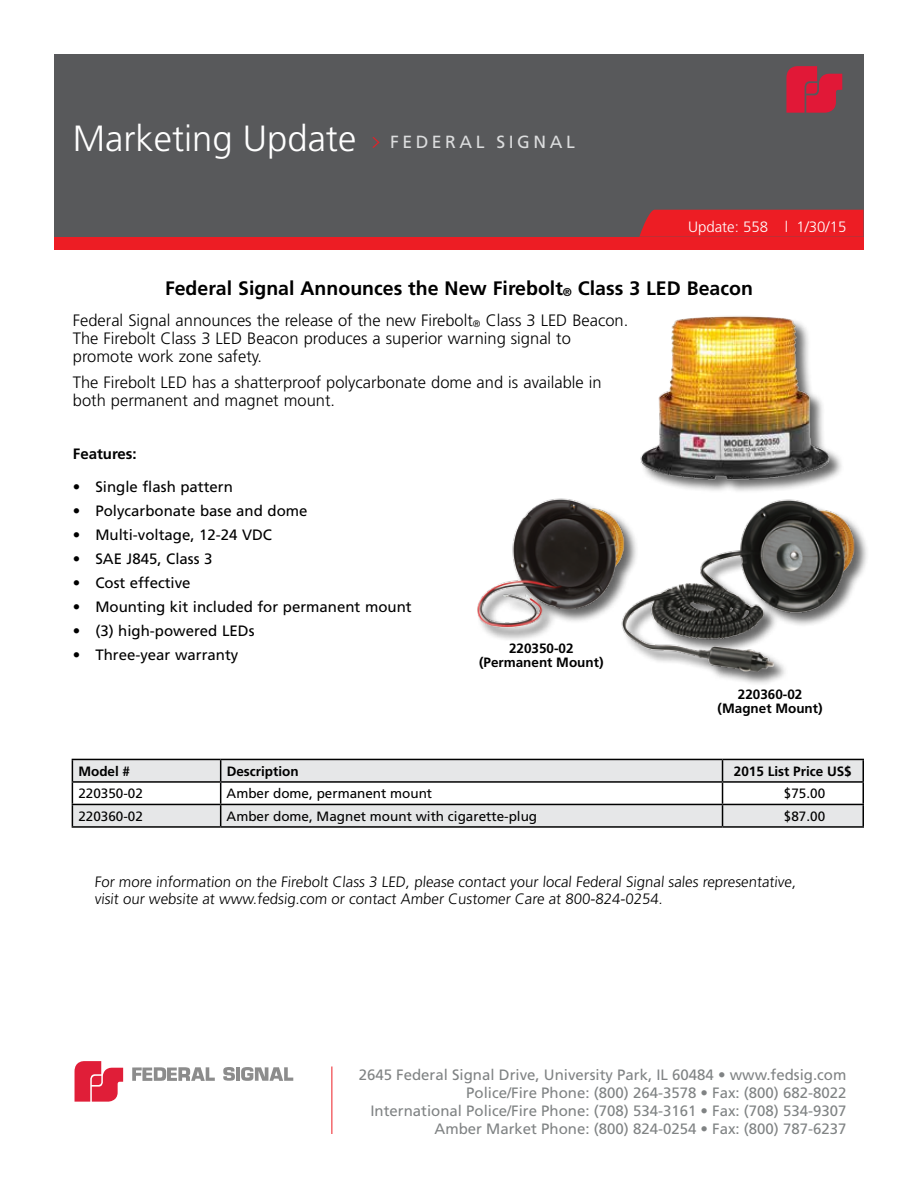
<style>
.page{position:relative;width:918px;height:1188px;background:#fff}
.page>*{position:absolute;margin:0;border:0;box-sizing:border-box;transform-origin:0 0}
.t1{font:300 36.45px "Frutiger";color:#fff}
.t2{font:700 19.5px "Frutiger";color:#000}
.t3{font:17.55px "Frutiger";letter-spacing:.2em;color:#dcddde}
.t4{font:300 16.5px/18px "Frutiger";color:#000}
.t5{font:15px/18px "Frutiger";color:#808384;text-align:right}
.t6{font:15px "Frutiger";color:#000}
.t7{font:300 15px/16.5px "Frutiger";color:#000}
.t8{font:300 15px "Frutiger";color:#fff}
.t9{font:700 15px "Frutiger";color:#000}
.t10{font:13.5px "Frutiger";color:#000}
.t11{font:700 13.5px/13.5px "Frutiger";color:#000;text-align:center}
.s1{font-family:"Letter Gothic Std";font-weight:700;font-size:15.6px;color:#ed1d24}
.s2{font-size:11.4px}
.s3{font-size:9.6px}
</style>
<div class="page">
<div style="left:54px;top:209px;width:810px;height:41px;background:#ed1d24"></div>
<div style="left:54px;top:54px;width:810px;height:183px;background:#58595b"></div>
<svg style="left:786px;top:66px;width:56px;height:47px"></svg>
<svg style="left:639px;top:209px;width:225px;height:28px;background:#e32027"></svg>
<hr style="left:332px;top:1066px;width:1px;height:68px;background:#ed1d24">
<svg style="left:75px;top:1061px;width:48px;height:41px;background:#e64d62"></svg>
<svg style="left:223px;top:1067px;width:12px;height:14px"></svg>
<hr style="left:236px;top:1067px;width:4px;height:14px;background:#8c8c8c">
<svg style="left:241px;top:1067px;width:52px;height:14px"></svg>
<svg style="left:132px;top:1067px;width:83px;height:14px"></svg>
<svg style="left:73px;top:760px;width:789px;height:66px;fill:#e6e7e8"></svg>
<hr style="left:72px;top:759px;width:149px;height:1px;background:#000">
<hr style="left:221px;top:759px;width:502px;height:1px;background:#000">
<hr style="left:723px;top:759px;width:141px;height:1px;background:#000">
<hr style="left:862px;top:760px;width:2px;height:21px;background:#000">
<hr style="left:72px;top:781px;width:149px;height:2px;background:#000">
<hr style="left:221px;top:781px;width:502px;height:2px;background:#000">
<hr style="left:723px;top:781px;width:141px;height:2px;background:#000">
<hr style="left:862px;top:783px;width:2px;height:21px;background:#000">
<hr style="left:72px;top:804px;width:149px;height:1px;background:#000">
<svg style="left:72px;top:760px;width:1px;height:66px"></svg>
<hr style="left:221px;top:804px;width:502px;height:1px;background:#000">
<svg style="left:220px;top:760px;width:1px;height:66px"></svg>
<hr style="left:723px;top:804px;width:141px;height:1px;background:#000">
<svg style="left:722px;top:760px;width:1px;height:66px"></svg>
<hr style="left:862px;top:805px;width:2px;height:21px;background:#000">
<hr style="left:72px;top:826px;width:149px;height:2px;background:#000">
<hr style="left:221px;top:826px;width:502px;height:2px;background:#000">
<hr style="left:723px;top:826px;width:141px;height:2px;background:#000">
<img style="left:640px;top:316px;width:202px;height:175px">
<div style="left:477px;top:499px;width:162px;height:144px;background:#000;opacity:.6"></div>
<img style="left:477px;top:490px;width:166px;height:148px">
<img style="left:602px;top:492px;width:265px;height:192px">
<h1 class="t1" style="left:73px;top:118px;width:285px">Marketing Update</h1>
<p class="t3" style="left:371px;top:132px;width:205px"><span class="s1">&gt;</span> FEDERAL SIGNAL</p>
<p class="t8" style="left:688px;top:219px;width:160px">Update: 558 l 1/30/15</p>
<p class="t2" style="left:165px;top:276px;width:589px">Federal Signal Announces the New Firebolt<span class="s2">®</span> Class 3 LED Beacon</p>
<p class="t4" style="left:73px;top:312px;width:557px">Federal Signal announces the release of the new Firebolt<span class="s3">®</span> Class 3 LED Beacon.<br>The Firebolt Class 3 LED Beacon produces a superior warning signal to promote work zone safety.</p>
<p class="t4" style="left:73px;top:373px;width:530px">The Firebolt LED has a shatterproof polycarbonate dome and is available in both permanent and magnet mount.</p>
<p class="t9" style="left:73px;top:445px;width:65px">Features:</p>
<p class="t6" style="left:73px;top:478px;width:162px">• Single flash pattern</p>
<p class="t6" style="left:73px;top:502px;width:236px">• Polycarbonate base and dome</p>
<p class="t6" style="left:73px;top:526px;width:201px">• Multi-voltage, 12-24 VDC</p>
<p class="t6" style="left:73px;top:550px;width:141px">• SAE J845, Class 3</p>
<p class="t6" style="left:73px;top:574px;width:119px">• Cost effective</p>
<p class="t6" style="left:73px;top:598px;width:340px">• Mounting kit included for permanent mount</p>
<p class="t6" style="left:73px;top:622px;width:183px">• (3) high-powered LEDs</p>
<p class="t6" style="left:73px;top:646px;width:167px">• Three-year warranty</p>
<p class="t11" style="left:479px;top:642px;width:126px">220350-02 (Permanent Mount)</p>
<p class="t11" style="left:718px;top:688px;width:106px">220360-02 (Magnet Mount)</p>
<p class="t11" style="left:78px;top:764px;width:53px">Model #</p>
<p class="t11" style="left:227px;top:764px;width:73px">Description</p>
<p class="t11" style="left:734px;top:764px;width:119px">2015 List Price US$</p>
<p class="t10" style="left:78px;top:786px;width:66px">220350-02</p>
<p class="t10" style="left:227px;top:786px;width:207px">Amber dome, permanent mount</p>
<p class="t10" style="left:784px;top:786px;width:43px">$75.00</p>
<p class="t10" style="left:78px;top:808px;width:66px">220360-02</p>
<p class="t10" style="left:227px;top:808px;width:312px">Amber dome, Magnet mount with cigarette-plug</p>
<p class="t10" style="left:784px;top:808px;width:43px">$87.00</p>
<p class="t7" style="left:94px;top:874px;width:704px">For more information on the Firebolt Class 3 LED, please contact your local Federal Signal sales representative, visit our website at www.fedsig.com or contact Amber Customer Care at 800-824-0254.</p>
<p class="t5" style="left:359px;top:1066px;width:489px">2645 Federal Signal Drive, University Park, IL 60484 • www.fedsig.com Police/Fire Phone: (800) 264-3578 • Fax: (800) 682-8022<br>International Police/Fire Phone: (708) 534-3161 • Fax: (708) 534-9307<br>Amber Market Phone: (800) 824-0254 • Fax: (800) 787-6237</p>
</div>
